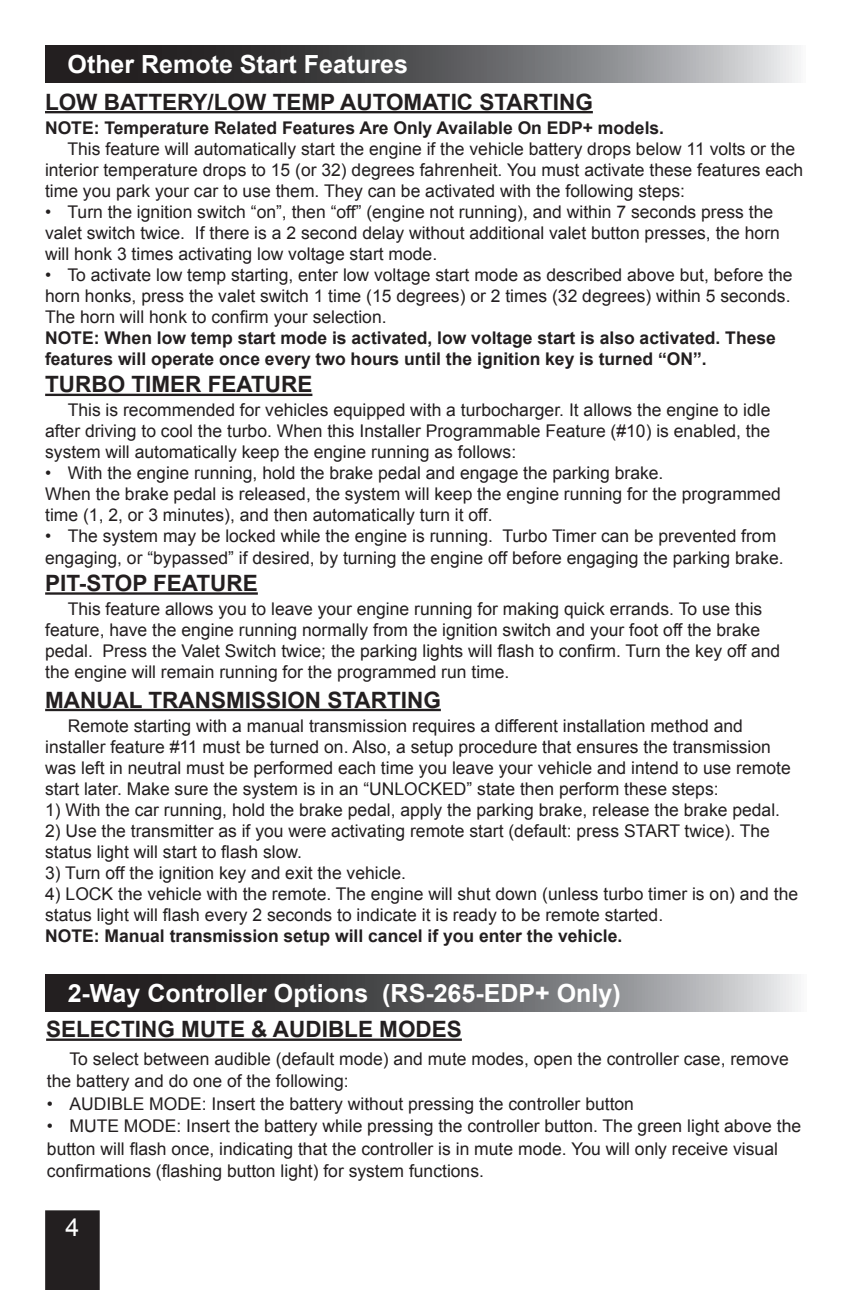
<style>
.page{position:relative;width:851px;height:1290px;background:#fff}
.page>*{position:absolute;margin:0;border:0;box-sizing:border-box;transform-origin:0 0}
.t1{font:700 25px "Arial";color:#fff}
.t2{font:25px "Arial";color:#fff}
.t3{font:700 22.5px "Arial";color:#231f20}
.t4{font:17.5px/21px "Arial";color:#231f20}
.t5{font:700 17.5px/21px "Arial";color:#231f20}
</style>
<div class="page">
<hr style="left:45px;top:111px;width:547px;height:2px;background:#231f20">
<svg style="left:45px;top:45px;width:753px;height:37px;background:#636264"></svg>
<hr style="left:45px;top:394px;width:267px;height:2px;background:#231f20">
<hr style="left:45px;top:592px;width:213px;height:3px;background:#231f20">
<hr style="left:45px;top:709px;width:396px;height:2px;background:#231f20">
<hr style="left:46px;top:1038px;width:416px;height:3px;background:#231f20">
<svg style="left:45px;top:974px;width:753px;height:37px;background:#636264"></svg>
<div style="left:45px;top:1210px;width:55px;height:80px;background:#231f20"></div>
<h1 class="t1" style="left:68px;top:47px;width:342px">Other Remote Start Features</h1>
<p class="t3" style="left:45px;top:87px;width:549px">LOW BATTERY/LOW TEMP AUTOMATIC STARTING</p>
<p class="t5" style="left:45px;top:118px;width:620px">NOTE: Temperature Related Features Are Only Available On EDP+ models.</p>
<p class="t4" style="left:45px;top:138px;width:759px;text-indent:23px">This feature will automatically start the engine if the vehicle battery drops below 11 volts or the interior temperature drops to 15 (or 32) degrees fahrenheit. You must activate these features each time you park your car to use them. They can be activated with the following steps:</p>
<p class="t4" style="left:45px;top:201px;width:736px">• Turn the ignition switch “on”, then “off” (engine not running), and within 7 seconds press the valet switch twice. If there is a 2 second delay without additional valet button presses, the horn will honk 3 times activating low voltage start mode.</p>
<p class="t4" style="left:45px;top:264px;width:749px">• To activate low temp starting, enter low voltage start mode as described above but, before the horn honks, press the valet switch 1 time (15 degrees) or 2 times (32 degrees) within 5 seconds.<br>The horn will honk to confirm your selection.</p>
<p class="t5" style="left:45px;top:328px;width:732px">NOTE: When low temp start mode is activated, low voltage start is also activated. These features will operate once every two hours until the ignition key is turned “ON”.</p>
<p class="t3" style="left:45px;top:370px;width:269px">TURBO TIMER FEATURE</p>
<p class="t4" style="left:45px;top:400px;width:726px;text-align:justify;text-indent:23px">This is recommended for vehicles equipped with a turbocharger. It allows the engine to idle after driving to cool the turbo. When this Installer Programmable Feature (#10) is enabled, the system will automatically keep the engine running as follows:</p>
<p class="t4" style="left:45px;top:463px;width:737px">• With the engine running, hold the brake pedal and engage the parking brake.<br>When the brake pedal is released, the system will keep the engine running for the programmed time (1, 2, or 3 minutes), and then automatically turn it off.</p>
<p class="t4" style="left:45px;top:526px;width:740px">• The system may be locked while the engine is running. Turbo Timer can be prevented from engaging, or “bypassed” if desired, by turning the engine off before engaging the parking brake.</p>
<p class="t3" style="left:45px;top:568px;width:214px">PIT-STOP FEATURE</p>
<p class="t4" style="left:45px;top:599px;width:736px;text-indent:23px">This feature allows you to leave your engine running for making quick errands. To use this feature, have the engine running normally from the ignition switch and your foot off the brake pedal. Press the Valet Switch twice; the parking lights will flash to confirm. Turn the key off and the engine will remain running for the programmed run time.</p>
<p class="t3" style="left:45px;top:685px;width:397px">MANUAL TRANSMISSION STARTING</p>
<p class="t4" style="left:45px;top:715px;width:747px;text-indent:23px">Remote starting with a manual transmission requires a different installation method and installer feature #11 must be turned on. Also, a setup procedure that ensures the transmission was left in neutral must be performed each time you leave your vehicle and intend to use remote start later. Make sure the system is in an “UNLOCKED” state then perform these steps:</p>
<p class="t4" style="left:45px;top:799px;width:736px">1) With the car running, hold the brake pedal, apply the parking brake, release the brake pedal.</p>
<p class="t4" style="left:45px;top:820px;width:726px">2) Use the transmitter as if you were activating remote start (default: press START twice). The status light will start to flash slow.</p>
<p class="t4" style="left:45px;top:862px;width:362px">3) Turn off the ignition key and exit the vehicle.</p>
<p class="t4" style="left:45px;top:883px;width:754px">4) LOCK the vehicle with the remote. The engine will shut down (unless turbo timer is on) and the status light will flash every 2 seconds to indicate it is ready to be remote started.</p>
<p class="t5" style="left:45px;top:925px;width:578px">NOTE: Manual transmission setup will cancel if you enter the vehicle.</p>
<h1 class="t1" style="left:68px;top:977px;width:554px">2-Way Controller Options (RS-265-EDP+ Only)</h1>
<p class="t3" style="left:46px;top:1014px;width:417px">SELECTING MUTE &amp; AUDIBLE MODES</p>
<p class="t4" style="left:47px;top:1047px;width:743px;line-height:22.5px;text-indent:23px">To select between audible (default mode) and mute modes, open the controller case, remove the battery and do one of the following:</p>
<p class="t4" style="left:47px;top:1093px;width:588px">• AUDIBLE MODE: Insert the battery without pressing the controller button</p>
<p class="t4" style="left:47px;top:1115px;width:755px;line-height:22.5px">• MUTE MODE: Insert the battery while pressing the controller button. The green light above the button will flash once, indicating that the controller is in mute mode. You will only receive visual confirmations (flashing button light) for system functions.</p>
<h1 class="t2" style="left:65px;top:1210px;width:15px">4</h1>
</div>
